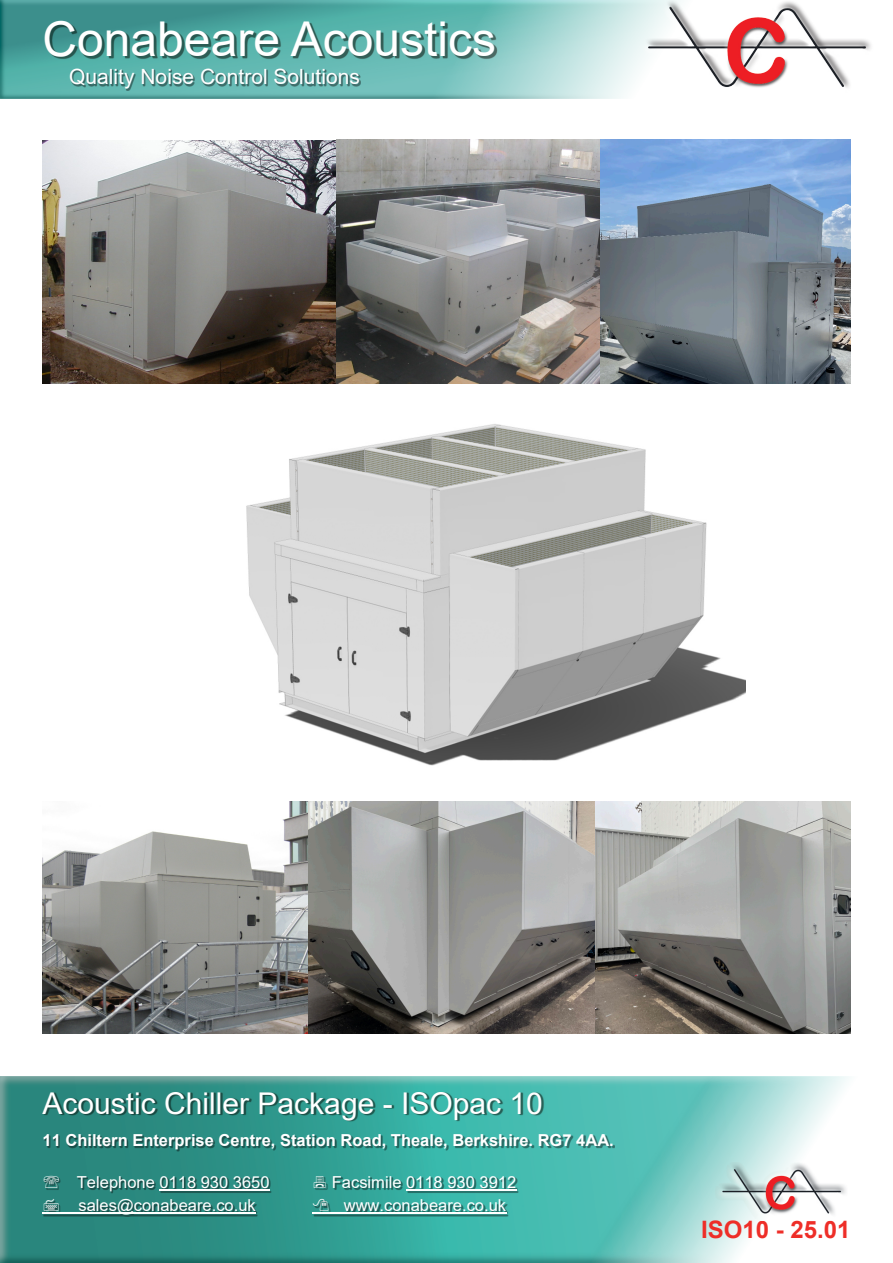
<style>
.page{position:relative;width:893px;height:1263px;background:#fff}
.page>*{position:absolute;margin:0;border:0;box-sizing:border-box;transform-origin:0 0}
.t1{font:48px "Arial";color:#fff}
.t2{font:30px "Arial";color:#fff}
.t3{font:700 24px "Arial";color:#ee2e28}
.t4{font:21px "Arial";color:#fff}
.t5{font:16.5px "Arial";color:#fff}
.t6{font:700 16.5px "Arial";color:#fff}
</style>
<div class="page">
<img style="left:0;top:1077px;width:848px;height:186px">
<img style="left:44px;top:1135px;width:571px;height:81px">
<hr style="left:159px;top:1189px;width:111px;height:1px;background:#fff">
<hr style="left:406px;top:1189px;width:110px;height:1px;background:#fff">
<hr style="left:60px;top:1212px;width:196px;height:2px;background:#fff">
<hr style="left:330px;top:1212px;width:176px;height:2px;background:#fff">
<img style="left:0;top:0;width:640px;height:99px">
<img style="left:71px;top:70px;width:290px;height:21px">
<img style="left:640px;top:0;width:231px;height:88px">
<img style="left:716px;top:1162px;width:131px;height:58px">
<img style="left:43px;top:802px;width:807px;height:231px">
<img style="left:43px;top:139px;width:558px;height:245px">
<img style="left:601px;top:139px;width:249px;height:245px">
<img style="left:246px;top:424px;width:500px;height:342px">
<svg style="left:44px;top:1175px;width:15px;height:12px"></svg>
<svg style="left:314px;top:1175px;width:12px;height:12px"></svg>
<svg style="left:43px;top:1198px;width:17px;height:16px"></svg>
<svg style="left:313px;top:1198px;width:17px;height:16px"></svg>
<h1 class="t1" style="left:43px;top:21px;width:455px">Conabeare Acoustics</h1>
<p class="t4" style="left:69px;top:69px;width:292px">Quality Noise Control Solutions</p>
<h2 class="t2" style="left:43px;top:1092px;width:502px">Acoustic Chiller Package - ISOpac 10</h2>
<p class="t6" style="left:43px;top:1134px;width:573px">11 Chiltern Enterprise Centre, Station Road, Theale, Berkshire. RG7 4AA.</p>
<p class="t5" style="left:77px;top:1175px;width:194px">Telephone 0118 930 3650</p>
<p class="t5" style="left:332px;top:1175px;width:186px">Facsimile 0118 930 3912</p>
<p class="t5" style="left:79px;top:1199px;width:179px">sales@conabeare.co.uk</p>
<p class="t5" style="left:344px;top:1199px;width:164px">www.conabeare.co.uk</p>
<h3 class="t3" style="left:701px;top:1220px;width:151px">ISO10 - 25.01</h3>
</div>
